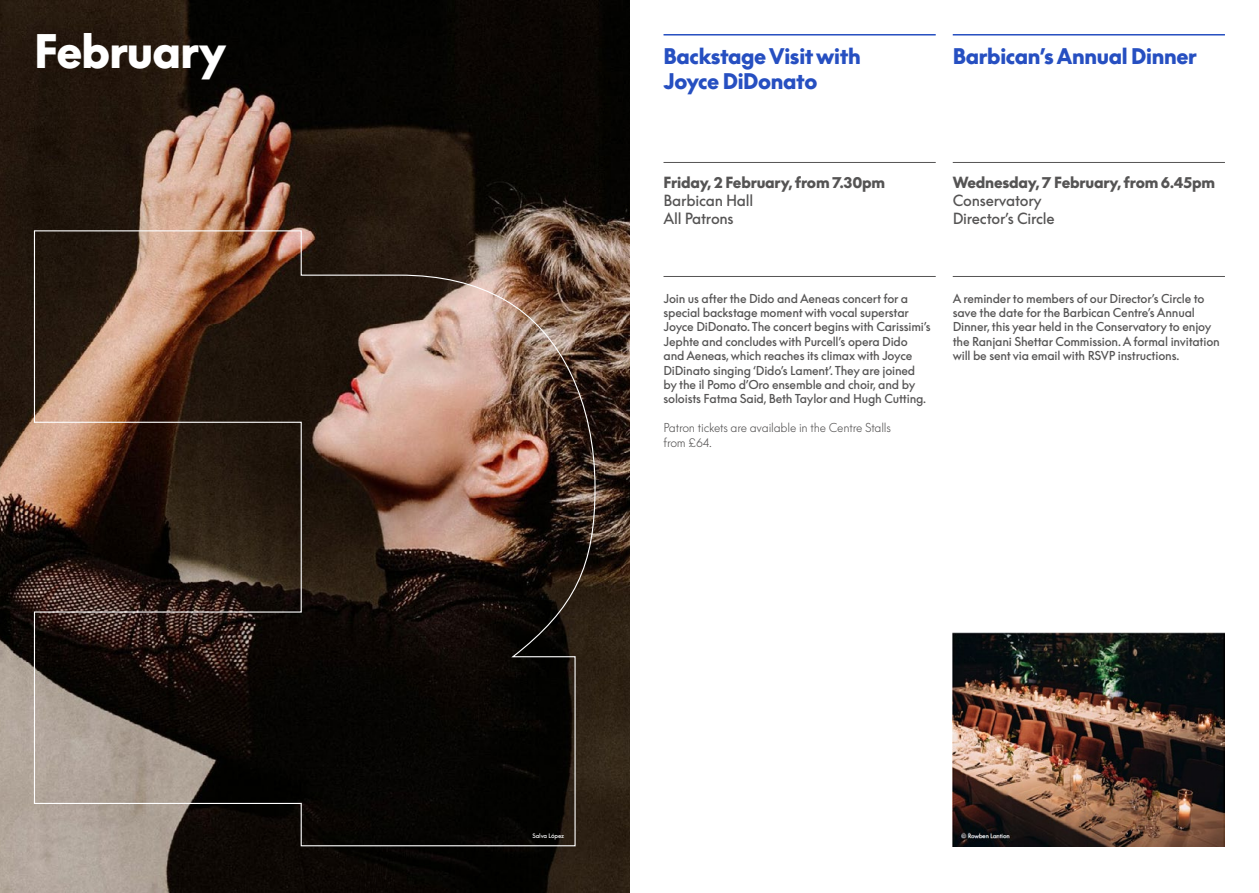
<style>
.page{position:relative;width:1259px;height:893px;background:#fff}
.page>*{position:absolute;margin:0;border:0;box-sizing:border-box;transform-origin:0 0}
.t1{font:900 45px "Supreme LL";letter-spacing:-.015em;color:#fff}
.t2{font:900 21px/25.2px "Supreme LL";letter-spacing:-.015em;color:#264fc1}
.t3{font:900 15px "Supreme LL";letter-spacing:-.015em;color:#555454}
.t4{font:15px/18px "Supreme LL";letter-spacing:-.015em;color:#555454}
.t5{font:12px/14.4px "Supreme LL";letter-spacing:-.015em;color:#555454}
.t6{font:300 12px/14.4px "Supreme LL";letter-spacing:-.015em;color:#555454}
.t7{font:6px "Supreme LL";letter-spacing:-.015em;color:#fff}
</style>
<div class="page">
<img style="left:0;top:0;width:629px;height:893px">
<hr style="left:663px;top:34px;width:272px;height:2px;background:#264fc1">
<hr style="left:663px;top:162px;width:272px;height:1px;background:#555454">
<hr style="left:663px;top:276px;width:272px;height:1px;background:#555454">
<hr style="left:952px;top:34px;width:273px;height:2px;background:#264fc1">
<hr style="left:952px;top:162px;width:273px;height:1px;background:#555454">
<hr style="left:952px;top:276px;width:273px;height:1px;background:#555454">
<img style="left:33px;top:230px;width:563px;height:617px">
<img style="left:952px;top:632px;width:273px;height:214px">
<h1 class="t1" style="left:34px;top:26px;width:194px">February</h1>
<h2 class="t2" style="left:663px;top:44px;width:199px">Backstage Visit with<br>Joyce DiDonato</h2>
<h2 class="t2" style="left:952px;top:44px;width:246px">Barbican’s Annual Dinner</h2>
<p class="t3" style="left:663px;top:174px;width:223px">Friday, 2 February, from 7.30pm</p>
<p class="t4" style="left:663px;top:192px;width:91px">Barbican Hall<br>All Patrons</p>
<p class="t3" style="left:952px;top:174px;width:264px">Wednesday, 7 February, from 6.45pm</p>
<p class="t4" style="left:952px;top:192px;width:104px">Conservatory<br>Director’s Circle</p>
<p class="t5" style="left:663px;top:291px;width:269px">Join us after the Dido and Aeneas concert for a special backstage moment with vocal superstar Joyce DiDonato. The concert begins with Carissimi’s Jephte and concludes with Purcell’s opera Dido and Aeneas, which reaches its climax with Joyce DiDinato singing ‘Dido’s Lament’. They are joined by the il Pomo d’Oro ensemble and choir, and by soloists Fatma Said, Beth Taylor and Hugh Cutting.</p>
<p class="t6" style="left:663px;top:419px;width:229px">Patron tickets are available in the Centre Stalls from £64.</p>
<p class="t5" style="left:952px;top:291px;width:269px">A reminder to members of our Director’s Circle to save the date for the Barbican Centre’s Annual Dinner, this year held in the Conservatory to enjoy the Ranjani Shettar Commission. A formal invitation will be sent via email with RSVP instructions.</p>
<p class="t7" style="left:532px;top:832px;width:33px">Salva López</p>
</div>
